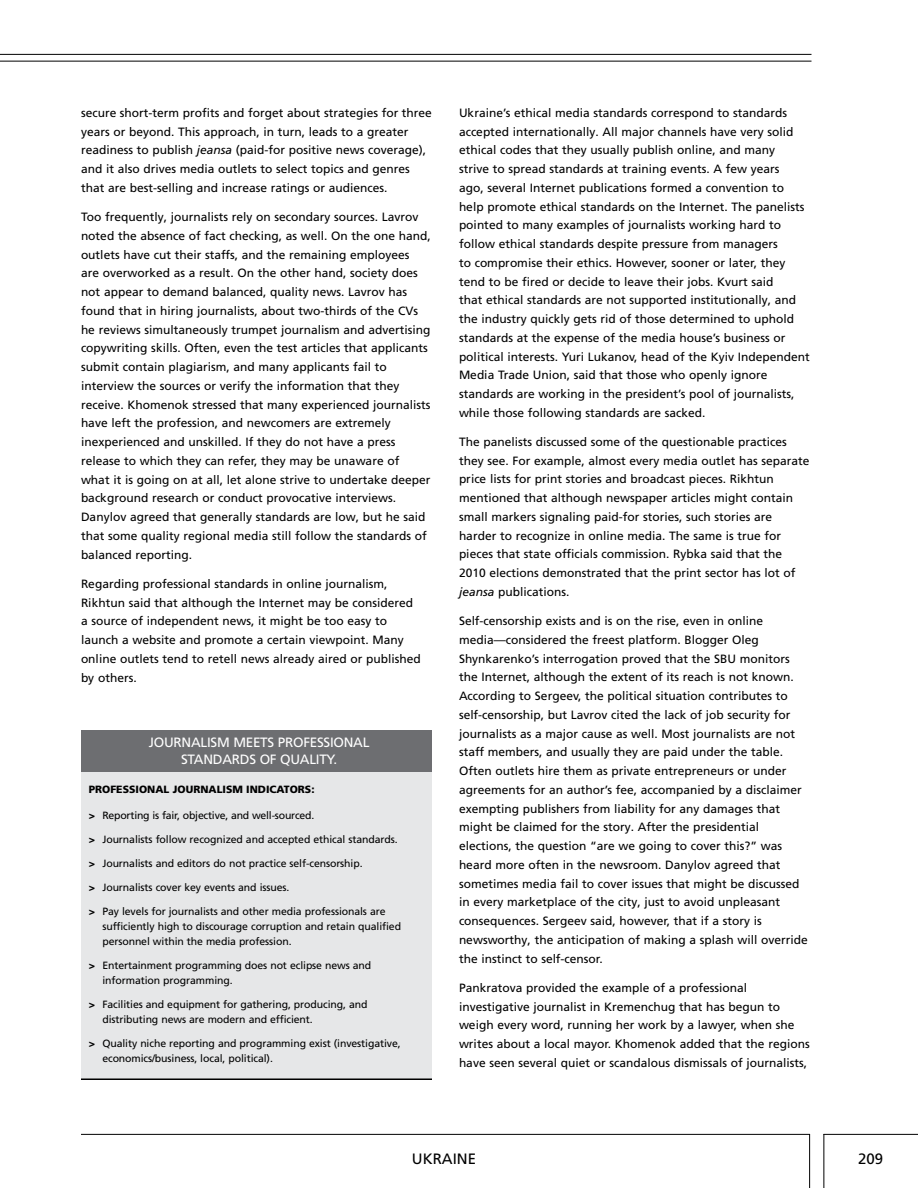
<style>
.page{position:relative;width:918px;height:1188px;background:#fff}
.page>*{position:absolute;margin:0;border:0;box-sizing:border-box;transform-origin:0 0}
.t1{font:15px "Frutiger LT Pro";color:#000}
.t2{font:13.5px/16.5px "Frutiger LT Std";letter-spacing:-.02em;color:#fff;text-align:center}
.t3{font:12px/18.8px "Frutiger LT Pro";color:#000}
.t4{font:10.5px/15px "Frutiger LT Std";letter-spacing:-.01em;color:#000}
.t5{font:900 10.5px "Frutiger LT Std";color:#000}
.s1{font-style:italic}
.s2{font-weight:900}
</style>
<div class="page">
<hr style="left:81px;top:1134px;width:729px;height:1px;background:#000">
<hr style="left:809px;top:1134px;width:1px;height:54px;background:#000">
<hr style="left:823px;top:1134px;width:1px;height:54px;background:#000">
<hr style="left:823px;top:1134px;width:95px;height:1px;background:#000">
<hr style="left:0;top:61px;width:812px;height:1px;background:#000">
<hr style="left:0;top:54px;width:812px;height:1px;background:#000">
<div style="left:81px;top:764px;width:351px;height:315px;background:#e6e7e8"></div>
<div style="left:81px;top:730px;width:351px;height:41px;background:#6d6e71"></div>
<hr style="left:81px;top:1078px;width:351px;height:2px;background:#000">
<p class="t3" style="left:81px;top:104px;width:352px">secure short-term profits and forget about strategies for three years or beyond. This approach, in turn, leads to a greater readiness to publish <span class="s1">jeansa</span> (paid-for positive news coverage), and it also drives media outlets to select topics and genres that are best-selling and increase ratings or audiences.</p>
<p class="t3" style="left:81px;top:208px;width:351px">Too frequently, journalists rely on secondary sources. Lavrov noted the absence of fact checking, as well. On the one hand, outlets have cut their staffs, and the remaining employees<br>are overworked as a result. On the other hand, society does not appear to demand balanced, quality news. Lavrov has found that in hiring journalists, about two-thirds of the CVs he reviews simultaneously trumpet journalism and advertising copywriting skills. Often, even the test articles that applicants submit contain plagiarism, and many applicants fail to interview the sources or verify the information that they receive. Khomenok stressed that many experienced journalists have left the profession, and newcomers are extremely inexperienced and unskilled. If they do not have a press release to which they can refer, they may be unaware of what it is going on at all, let alone strive to undertake deeper background research or conduct provocative interviews.<br>Danylov agreed that generally standards are low, but he said that some quality regional media still follow the standards of balanced reporting.</p>
<p class="t3" style="left:81px;top:574px;width:341px">Regarding professional standards in online journalism, Rikhtun said that although the Internet may be considered a source of independent news, it might be too easy to launch a website and promote a certain viewpoint. Many online outlets tend to retell news already aired or published by others.</p>
<p class="t2" style="left:149px;top:735px;width:219px">Journalism meets professional standards of quality.</p>
<p class="t5" style="left:89px;top:783px;width:227px">PROFESSIONAL JOURNALISM INDICATORS:</p>
<p class="t4" style="left:89px;top:807px;width:227px"><span class="s2">&gt;</span> Reporting is fair, objective, and well-sourced.</p>
<p class="t4" style="left:89px;top:831px;width:310px"><span class="s2">&gt;</span> Journalists follow recognized and accepted ethical standards.</p>
<p class="t4" style="left:89px;top:855px;width:275px"><span class="s2">&gt;</span> Journalists and editors do not practice self-censorship.</p>
<p class="t4" style="left:89px;top:879px;width:202px"><span class="s2">&gt;</span> Journalists cover key events and issues.</p>
<p class="t4" style="left:102px;top:903px;width:300px;text-indent:-14px"><span class="s2">&gt;</span> Pay levels for journalists and other media professionals are sufficiently high to discourage corruption and retain qualified personnel within the media profession.</p>
<p class="t4" style="left:102px;top:957px;width:270px;text-indent:-14px"><span class="s2">&gt;</span> Entertainment programming does not eclipse news and information programming.</p>
<p class="t4" style="left:102px;top:996px;width:267px;text-indent:-14px"><span class="s2">&gt;</span> Facilities and equipment for gathering, producing, and distributing news are modern and efficient.</p>
<p class="t4" style="left:102px;top:1035px;width:300px;text-indent:-14px"><span class="s2">&gt;</span> Quality niche reporting and programming exist (investigative, economics/business, local, political).</p>
<p class="t3" style="left:459px;top:103px;width:352px">Ukraine’s ethical media standards correspond to standards accepted internationally. All major channels have very solid ethical codes that they usually publish online, and many<br>strive to spread standards at training events. A few years<br>ago, several Internet publications formed a convention to help promote ethical standards on the Internet. The panelists pointed to many examples of journalists working hard to follow ethical standards despite pressure from managers<br>to compromise their ethics. However, sooner or later, they tend to be fired or decide to leave their jobs. Kvurt said<br>that ethical standards are not supported institutionally, and the industry quickly gets rid of those determined to uphold standards at the expense of the media house’s business or political interests. Yuri Lukanov, head of the Kyiv Independent Media Trade Union, said that those who openly ignore standards are working in the president’s pool of journalists, while those following standards are sacked.</p>
<p class="t3" style="left:459px;top:433px;width:352px">The panelists discussed some of the questionable practices they see. For example, almost every media outlet has separate price lists for print stories and broadcast pieces. Rikhtun mentioned that although newspaper articles might contain small markers signaling paid-for stories, such stories are harder to recognize in online media. The same is true for pieces that state officials commission. Rybka said that the 2010 elections demonstrated that the print sector has lot of <span class="s1">jeansa</span> publications.</p>
<p class="t3" style="left:459px;top:612px;width:350px">Self-censorship exists and is on the rise, even in online media—considered the freest platform. Blogger Oleg Shynkarenko’s interrogation proved that the SBU monitors the Internet, although the extent of its reach is not known.<br>According to Sergeev, the political situation contributes to self-censorship, but Lavrov cited the lack of job security for journalists as a major cause as well. Most journalists are not staff members, and usually they are paid under the table.<br>Often outlets hire them as private entrepreneurs or under agreements for an author’s fee, accompanied by a disclaimer exempting publishers from liability for any damages that might be claimed for the story. After the presidential elections, the question “are we going to cover this?” was heard more often in the newsroom. Danylov agreed that sometimes media fail to cover issues that might be discussed in every marketplace of the city, just to avoid unpleasant consequences. Sergeev said, however, that if a story is newsworthy, the anticipation of making a splash will override the instinct to self-censor.</p>
<p class="t3" style="left:459px;top:978px;width:352px">Pankratova provided the example of a professional investigative journalist in Kremenchug that has begun to weigh every word, running her work by a lawyer, when she writes about a local mayor. Khomenok added that the regions have seen several quiet or scandalous dismissals of journalists,</p>
<p class="t1" style="left:412px;top:1150px;width:40px">Ukraine</p>
<p class="t1" style="left:858px;top:1150px;width:27px">209</p>
</div>
